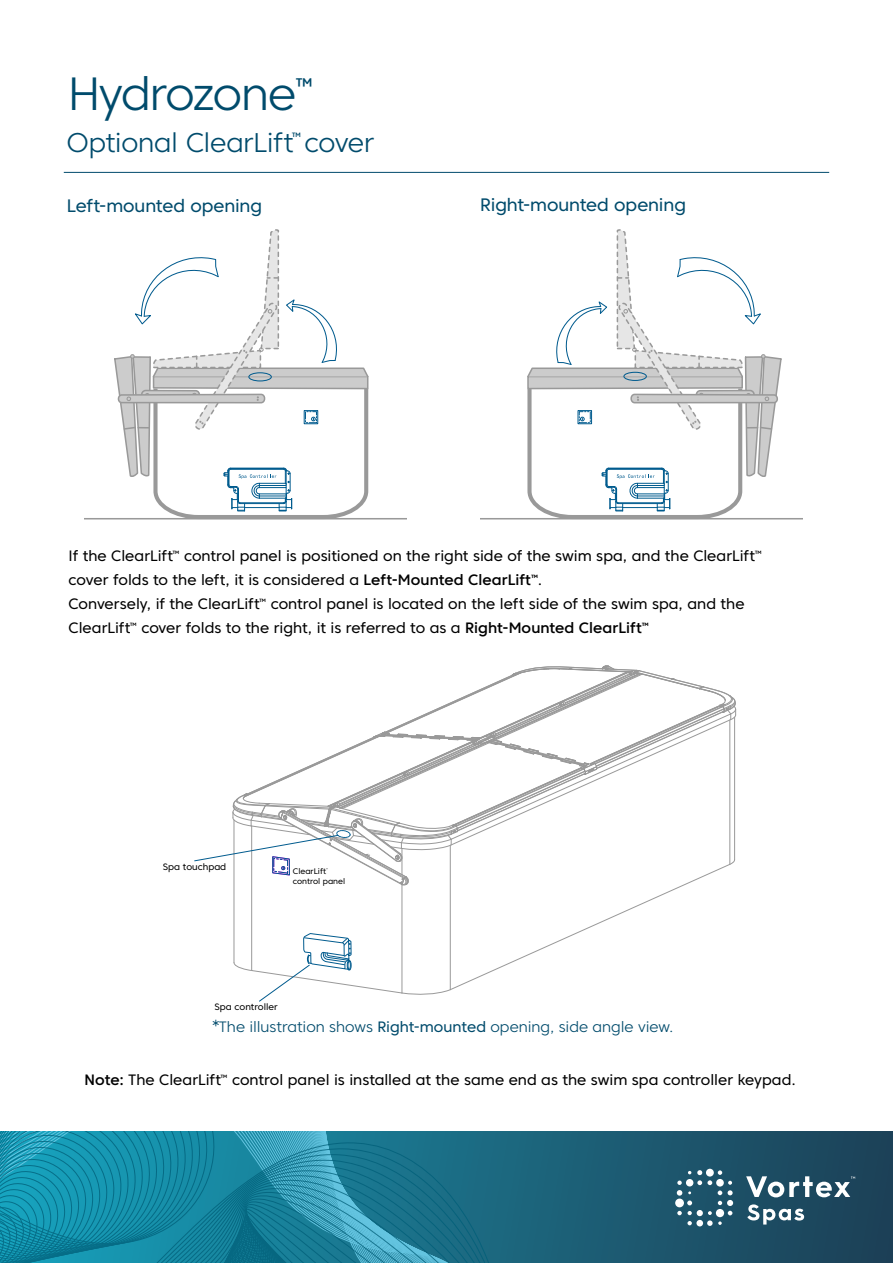
<style>
.page{position:relative;width:893px;height:1263px;background:#fff}
.page>*{position:absolute;margin:0;border:0;box-sizing:border-box;transform-origin:0 0}
.t1{font:300 46.5px "Core Sans C 35";letter-spacing:-.035em;color:#004b6c}
.t2{font:300 27px "Core Sans C 35";letter-spacing:-.02em;color:#004b6c}
.t3{font:18px "Core Sans C 45";letter-spacing:-.005em;color:#004b6c}
.t4{font:15px/24px "Core Sans C 45";color:#000}
.t5{font:300 15px "Core Sans C 35";letter-spacing:-.005em;color:#004b6c}
.t6{font:12px "Core Sans C 45";color:#004b6c}
.t7{font:9.15px "Core Sans C 45";color:#000}
.t8{font:8.1px/9.8px "Core Sans C 45";color:#000}
.t9{font:2.25px "Core Sans C 45";color:#000}
.s1{font-family:"Core Sans C 55";font-weight:500}
.s2{font-family:"Core Sans C 45";font-weight:400}
</style>
<div class="page">
<svg style="left:506px;top:1131px;width:387px;height:132px;background:#1c546a"></svg>
<svg style="left:0;top:1131px;width:506px;height:132px;background:#1c859f"></svg>
<svg style="left:675px;top:1198px;width:9px;height:9px"></svg>
<svg style="left:677px;top:1170px;width:56px;height:56px;background:#4a7587"></svg>
<svg style="left:747px;top:1204px;width:57px;height:20px"></svg>
<svg style="left:746px;top:1176px;width:109px;height:21px"></svg>
<hr style="left:64px;top:172px;width:765px;height:1px;background:#004b6c">
<hr style="left:85px;top:518px;width:322px;height:1px;background:#999">
<svg style="left:114px;top:229px;width:255px;height:289px"></svg>
<div style="left:248px;top:372px;width:24px;height:9px;border:1px solid #005b8e;border-radius:50%"></div>
<hr style="left:480px;top:518px;width:323px;height:1px;background:#999">
<svg style="left:527px;top:229px;width:255px;height:289px"></svg>
<svg style="left:194px;top:665px;width:542px;height:337px"></svg>
<h1 class="t1" style="left:68px;top:65px;width:246px">Hydrozone<sup>™</sup></h1>
<h2 class="t2" style="left:67px;top:126px;width:309px">Optional ClearLift cover</h2>
<p class="t6" style="left:292px;top:130px;width:11px">™</p>
<p class="t3" style="left:67px;top:195px;width:197px">Left-mounted opening</p>
<p class="t3" style="left:480px;top:193px;width:207px">Right-mounted opening</p>
<p class="t4" style="left:69px;top:544px;width:694px">If the ClearLift<sup>™</sup> control panel is positioned on the right side of the swim spa, and the ClearLift<sup>™ </sup>cover folds to the left, it is considered a <span class="s1">Left-Mounted ClearLift</span><sup>™</sup>.<br>Conversely, if the ClearLift<sup>™</sup> control panel is located on the left side of the swim spa, and the ClearLift<sup>™</sup> cover folds to the right, it is referred to as a <span class="s1">Right-Mounted ClearLift</span><sup>™</sup></p>
<p class="t7" style="left:163px;top:861px;width:65px">Spa touchpad</p>
<p class="t8" style="left:293px;top:866px;width:54px">ClearLift control panel</p>
<p class="t9" style="left:326px;top:868px;width:3px">™</p>
<p class="t7" style="left:214px;top:1001px;width:65px">Spa controller</p>
<p class="t5" style="left:212px;top:1017px;width:463px">*The illustration shows <span class="s2">Right-mounted</span> opening, side angle view.</p>
<p class="t4" style="left:85px;top:1068px;width:713px"><span class="s1">Note:</span> The ClearLift<sup>™</sup> control panel is installed at the same end as the swim spa controller keypad.</p>
</div>
